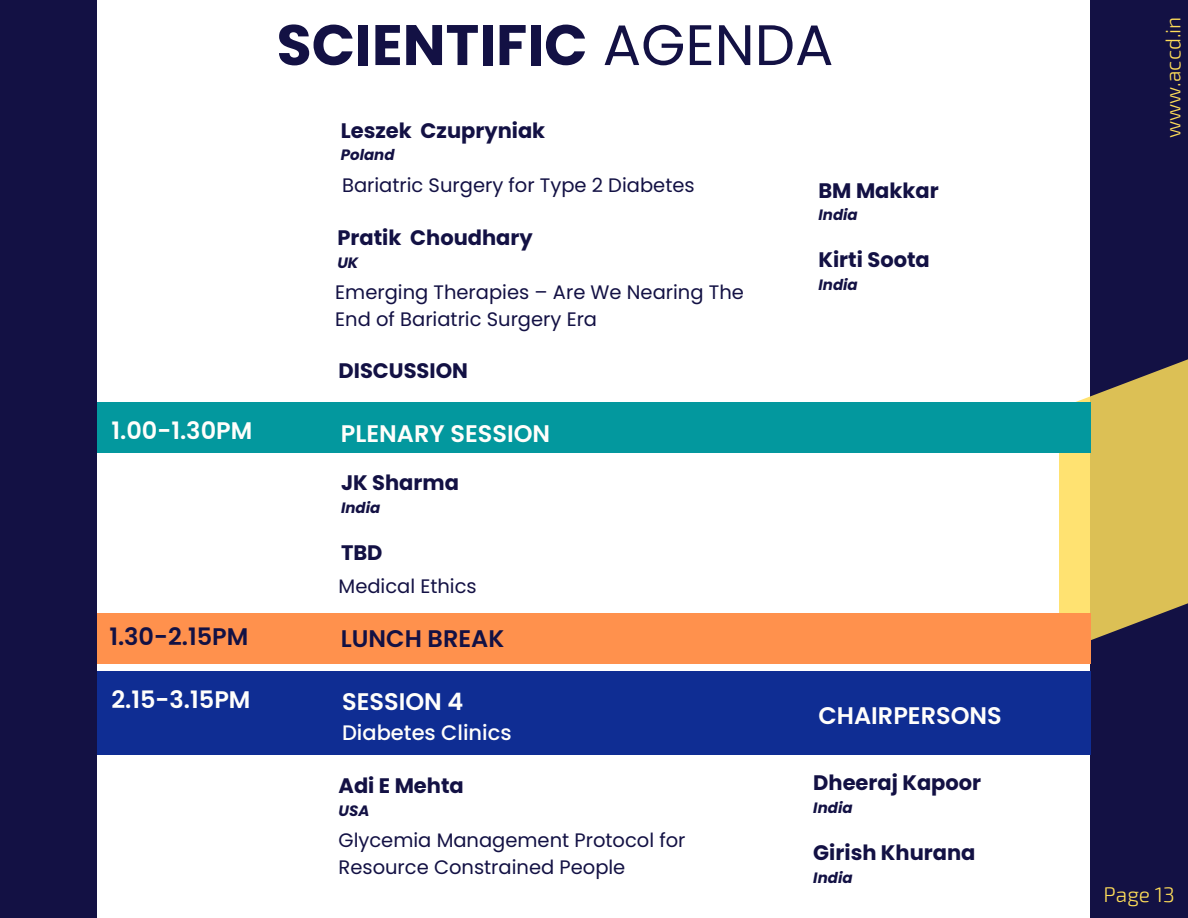
<style>
.page{position:relative;width:1188px;height:918px;background:#fff}
.page>*{position:absolute;margin:0;border:0;box-sizing:border-box;transform-origin:0 0}
.t1{font:700 57px "Poppins";color:#131144}
.t2{font:600 24px "Poppins";color:#fffefb}
.t3{font:600 24px "Poppins";color:#131144}
.t4{font:700 21px "Poppins";color:#131144}
.t5{font:300 21px "Exo 2";color:#ffde59}
.t6{font:500 21px "Poppins";color:#fffefb}
.t7{font:19.5px/27px "Poppins";color:#131144}
.t8{font:italic 700 15px "Poppins";color:#131144}
.s1{font-weight:400}
</style>
<div class="page">
<div style="left:1090px;top:0;width:98px;height:918px;background:#131144"></div>
<svg style="left:1059px;top:359px;width:129px;height:281px;background:#cdb45d"></svg>
<div style="left:96px;top:402px;width:995px;height:51px;background:#03989e"></div>
<div style="left:96px;top:614px;width:995px;height:50px;background:#ff914d"></div>
<div style="left:96px;top:671px;width:995px;height:84px;background:#0f2d93"></div>
<div style="left:0;top:0;width:97px;height:918px;background:#131144"></div>
<h1 class="t1" style="left:277px;top:5px;width:558px">SCIENTIFIC <span class="s1">AGENDA</span></h1>
<p class="t4" style="left:341px;top:116px;width:206px">Leszek Czupryniak</p>
<p class="t8" style="left:341px;top:144px;width:55px">Poland</p>
<p class="t7" style="left:342px;top:171px;width:354px">Bariatric Surgery for Type 2 Diabetes</p>
<p class="t4" style="left:337px;top:223px;width:197px">Pratik Choudhary</p>
<p class="t8" style="left:337px;top:252px;width:23px">UK</p>
<p class="t7" style="left:335px;top:279px;width:410px">Emerging Therapies – Are We Nearing The<br>End of Bariatric Surgery Era</p>
<p class="t4" style="left:339px;top:356px;width:131px">DISCUSSION</p>
<p class="t2" style="left:111px;top:414px;width:142px">1.00-1.30PM</p>
<p class="t2" style="left:341px;top:416px;width:211px">PLENARY SESSION</p>
<p class="t4" style="left:341px;top:468px;width:119px">JK Sharma</p>
<p class="t8" style="left:341px;top:497px;width:41px">India</p>
<p class="t4" style="left:341px;top:538px;width:43px">TBD</p>
<p class="t7" style="left:339px;top:572px;width:140px">Medical Ethics</p>
<p class="t3" style="left:109px;top:620px;width:141px">1.30-2.15PM</p>
<p class="t3" style="left:341px;top:622px;width:165px">LUNCH BREAK</p>
<p class="t2" style="left:111px;top:683px;width:141px">2.15-3.15PM</p>
<p class="t2" style="left:342px;top:685px;width:123px">SESSION 4</p>
<p class="t6" style="left:342px;top:718px;width:171px">Diabetes Clinics</p>
<p class="t4" style="left:339px;top:771px;width:127px">Adi E Mehta</p>
<p class="t8" style="left:339px;top:800px;width:32px">USA</p>
<p class="t7" style="left:339px;top:827px;width:349px">Glycemia Management Protocol for<br>Resource Constrained People</p>
<p class="t4" style="left:818px;top:176px;width:122px">BM Makkar</p>
<p class="t8" style="left:818px;top:204px;width:41px">India</p>
<p class="t4" style="left:818px;top:245px;width:113px">Kirti Soota</p>
<p class="t8" style="left:818px;top:274px;width:41px">India</p>
<p class="t2" style="left:818px;top:698px;width:185px">CHAIRPERSONS</p>
<p class="t4" style="left:813px;top:768px;width:169px">Dheeraj Kapoor</p>
<p class="t8" style="left:813px;top:797px;width:41px">India</p>
<p class="t4" style="left:813px;top:838px;width:164px">Girish Khurana</p>
<p class="t8" style="left:813px;top:867px;width:41px">India</p>
<p class="t5" style="left:1160px;top:138px;width:123px;rotate:-90deg">www.accd.in</p>
<p class="t5" style="left:1104px;top:881px;width:73px">Page 13</p>
</div>
